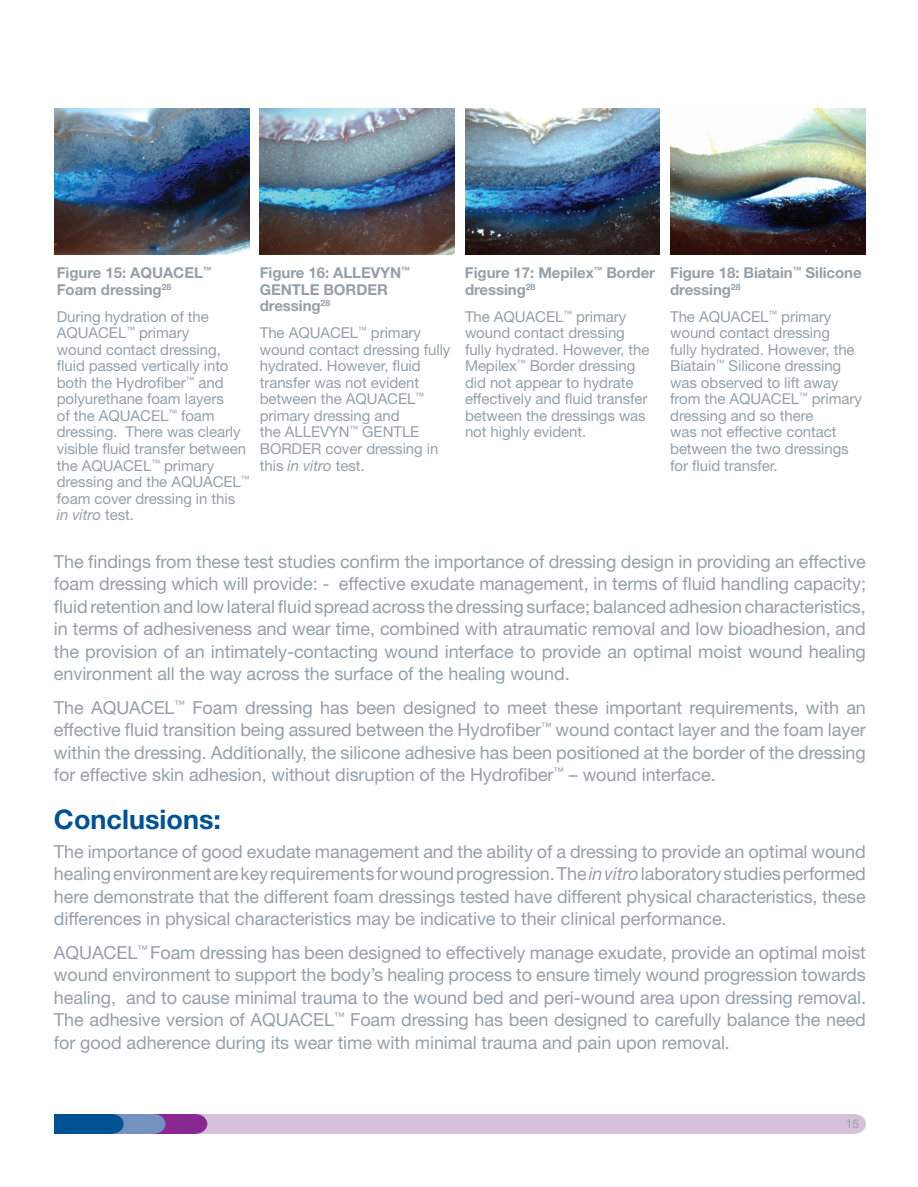
<style>
.page{position:relative;width:918px;height:1187px;background:#fff}
.page>*{position:absolute;margin:0;border:0;box-sizing:border-box;transform-origin:0 0}
.t1{font:700 27px "Helvetica Neue";color:#005294}
.t2{font:18px/22.5px "Helvetica Neue";letter-spacing:-.005em;color:#94a0a9;text-align:justify}
.t3{font:15px/16.5px "Helvetica Neue";letter-spacing:-.005em;color:#94a0a9}
.t4{font:700 15px/16.5px "Helvetica Neue";letter-spacing:-.005em;color:#94a0a9}
.t5{font:12px "Helvetica Neue";color:#94a0a9}
.s1{font-style:italic}
</style>
<div class="page">
<div style="left:842px;top:1114px;width:23px;height:19px;background:#d6c0dc;border-radius:50%"></div>
<div style="left:189px;top:1114px;width:665px;height:19px;background:#d6c0dc"></div>
<div style="left:183px;top:1114px;width:24px;height:19px;background:#892890;border-radius:50%"></div>
<div style="left:138px;top:1114px;width:57px;height:19px;background:#892890"></div>
<div style="left:142px;top:1114px;width:23px;height:19px;background:#7491c0;border-radius:50%"></div>
<div style="left:96px;top:1114px;width:57px;height:19px;background:#7491c0"></div>
<div style="left:100px;top:1114px;width:24px;height:19px;background:#005294;border-radius:50%"></div>
<div style="left:54px;top:1114px;width:58px;height:19px;background:#005294"></div>
<img style="left:55px;top:109px;width:194px;height:145px">
<img style="left:260px;top:109px;width:194px;height:145px">
<img style="left:465px;top:109px;width:195px;height:145px">
<img style="left:670px;top:109px;width:195px;height:145px">
<p class="t4" style="left:57px;top:264px;width:156px">Figure 15: AQUACEL<sup>™<br></sup>Foam dressing<sup>28</sup></p>
<p class="t3" style="left:57px;top:308px;width:194px">During hydration of the<br>AQUACEL<sup>™</sup> primary<br>wound contact dressing, fluid passed vertically into both the Hydrofiber<sup>™</sup> and polyurethane foam layers<br>of the AQUACEL<sup>™</sup> foam dressing. There was clearly visible fluid transfer between the AQUACEL<sup>™</sup> primary dressing and the AQUACEL<sup>™ </sup>foam cover dressing in this <span class="s1">in vitro</span> test.</p>
<p class="t4" style="left:260px;top:264px;width:151px">Figure 16: ALLEVYN<sup>™<br></sup>GENTLE BORDER dressing<sup>28</sup></p>
<p class="t3" style="left:260px;top:325px;width:192px">The AQUACEL<sup>™</sup> primary wound contact dressing fully hydrated. However, fluid transfer was not evident between the AQUACEL<sup>™ </sup>primary dressing and<br>the ALLEVYN<sup>™</sup> GENTLE<br>BORDER cover dressing in this <span class="s1">in vitro</span> test.</p>
<p class="t4" style="left:465px;top:264px;width:191px">Figure 17: Mepilex<sup>™</sup> Border dressing<sup>28</sup></p>
<p class="t3" style="left:465px;top:308px;width:186px">The AQUACEL<sup>™</sup> primary wound contact dressing fully hydrated. However, the<br>Mepilex<sup>™</sup> Border dressing did not appear to hydrate effectively and fluid transfer between the dressings was not highly evident.</p>
<p class="t4" style="left:670px;top:264px;width:193px">Figure 18: Biatain<sup>™</sup> Silicone dressing<sup>28</sup></p>
<p class="t3" style="left:670px;top:308px;width:193px">The AQUACEL<sup>™</sup> primary wound contact dressing<br>fully hydrated. However, the<br>Biatain<sup>™</sup> Silicone dressing was observed to lift away from the AQUACEL<sup>™</sup> primary dressing and so there<br>was not effective contact between the two dressings for fluid transfer.</p>
<p class="t2" style="left:54px;top:550px;width:813px">The findings from these test studies confirm the importance of dressing design in providing an effective foam dressing which will provide: - effective exudate management, in terms of fluid handling capacity; fluid retention and low lateral fluid spread across the dressing surface; balanced adhesion characteristics, in terms of adhesiveness and wear time, combined with atraumatic removal and low bioadhesion, and the provision of an intimately-contacting wound interface to provide an optimal moist wound healing environment all the way across the surface of the healing wound.</p>
<p class="t2" style="left:54px;top:696px;width:813px">The AQUACEL<sup>™</sup> Foam dressing has been designed to meet these important requirements, with an effective fluid transition being assured between the Hydrofiber<sup>™</sup> wound contact layer and the foam layer within the dressing. Additionally, the silicone adhesive has been positioned at the border of the dressing for effective skin adhesion, without disruption of the Hydrofiber<sup>™</sup> – wound interface.</p>
<h1 class="t1" style="left:54px;top:802px;width:168px">Conclusions:</h1>
<p class="t2" style="left:54px;top:840px;width:813px">The importance of good exudate management and the ability of a dressing to provide an optimal wound healing environment are key requirements for wound progression. The <span class="s1">in vitro</span> laboratory studies performed here demonstrate that the different foam dressings tested have different physical characteristics, these differences in physical characteristics may be indicative to their clinical performance.</p>
<p class="t2" style="left:54px;top:940px;width:813px">AQUACEL<sup>™</sup> Foam dressing has been designed to effectively manage exudate, provide an optimal moist wound environment to support the body’s healing process to ensure timely wound progression towards healing, and to cause minimal trauma to the wound bed and peri-wound area upon dressing removal.<br>The adhesive version of AQUACEL<sup>™</sup> Foam dressing has been designed to carefully balance the need for good adherence during its wear time with minimal trauma and pain upon removal.</p>
<p class="t5" style="left:845px;top:1116px;width:15px">15</p>
</div>
